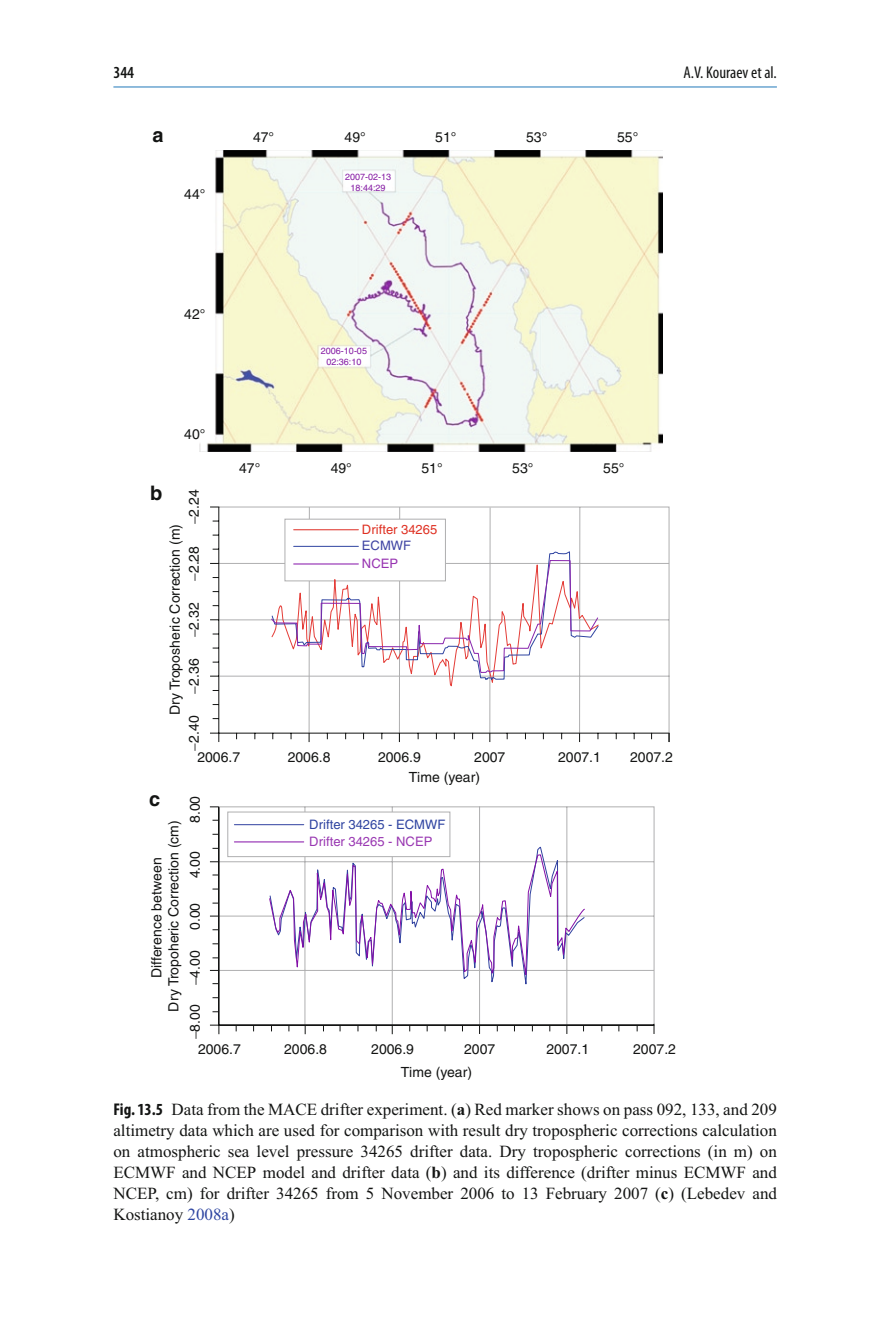
<style>
.page{position:relative;width:879px;height:1333px;background:#fff}
.page>*{position:absolute;margin:0;border:0;box-sizing:border-box;transform-origin:0 0}
.t1{font:700 20px "Helvetica";color:#131413}
.t2{font:17px/21px "Times New Roman";color:#131413;text-align:justify}
.t3{font:condensed 17px "Myriad Pro";color:#131413}
.t4{font:600 condensed 17px "Myriad Pro";color:#131413}
.t5{font:14px/16.8px "Helvetica";color:#131413;text-align:center}
.t6{font:13px "Helvetica";color:#2f44a1}
.t7{font:13px "Helvetica";color:#9938b2}
.t8{font:13px "Helvetica";color:#df3123}
.t9{font:13px "Helvetica";color:#3f44a3}
.t10{font:13px "Helvetica";color:#9733b1}
.t11{font:9px/10.8px "Helvetica";color:#8419a3;text-align:center}
.s1{font-family:"Myriad Pro";font-weight:700;font-stretch:condensed}
.s2{font-weight:700}
.s3{color:#2e45a1}
</style>
<div class="page">
<hr style="left:113px;top:86px;width:664px;height:1px;background:#2178ba">
<svg style="left:210px;top:1024px;width:9px;height:10px"></svg>
<svg style="left:218px;top:806px;width:437px;height:220px"></svg>
<hr style="left:234px;top:824px;width:70px;height:1px;background:#2f409f">
<hr style="left:234px;top:841px;width:70px;height:1px;background:#830ea7">
<svg style="left:269px;top:985px;width:316px;height:9px"></svg>
<svg style="left:268px;top:806px;width:318px;height:179px"></svg>
<img style="left:199px;top:150px;width:463px;height:301px">
<svg style="left:210px;top:506px;width:460px;height:236px"></svg>
<svg style="left:270px;top:506px;width:329px;height:237px"></svg>
<p class="t4" style="left:113px;top:63px;width:22px">344</p>
<p class="t3" style="left:683px;top:63px;width:95px">A.V. Kouraev et al.</p>
<p class="t1" style="left:152px;top:123px;width:13px">a</p>
<p class="t5" style="left:184px;top:185px;width:23px">44°</p>
<p class="t5" style="left:253px;top:128px;width:23px">47°</p>
<p class="t5" style="left:344px;top:128px;width:23px">49°</p>
<p class="t5" style="left:435px;top:128px;width:23px">51°</p>
<p class="t5" style="left:526px;top:128px;width:23px">53°</p>
<p class="t5" style="left:617px;top:128px;width:23px">55°</p>
<p class="t11" style="left:345px;top:171px;width:48px">2007-02-13<br>18:44:29</p>
<p class="t5" style="left:184px;top:306px;width:23px">42°</p>
<p class="t5" style="left:184px;top:426px;width:23px">40°</p>
<p class="t11" style="left:321px;top:345px;width:48px">2006-10-05<br>02:36:10</p>
<p class="t5" style="left:239px;top:459px;width:23px">47°</p>
<p class="t5" style="left:331px;top:459px;width:23px">49°</p>
<p class="t5" style="left:421px;top:459px;width:23px">51°</p>
<p class="t5" style="left:512px;top:459px;width:23px">53°</p>
<p class="t5" style="left:603px;top:459px;width:23px">55°</p>
<p class="t1" style="left:150px;top:481px;width:14px">b</p>
<p class="t5" style="left:186px;top:524px;width:36px;rotate:-90deg">−2.24</p>
<p class="t5" style="left:186px;top:581px;width:36px;rotate:-90deg">−2.28</p>
<p class="t5" style="left:186px;top:637px;width:36px;rotate:-90deg">−2.32</p>
<p class="t5" style="left:186px;top:693px;width:36px;rotate:-90deg">−2.36</p>
<p class="t5" style="left:186px;top:750px;width:36px;rotate:-90deg">−2.40</p>
<p class="t8" style="left:362px;top:522px;width:77px">Drifter 34265</p>
<p class="t9" style="left:362px;top:538px;width:51px">ECMWF</p>
<p class="t10" style="left:362px;top:556px;width:38px">NCEP</p>
<p class="t5" style="left:167px;top:715px;width:193px;rotate:-90deg">Dry Troposheric Correction (m)</p>
<p class="t5" style="left:197px;top:748px;width:44px">2006.7</p>
<p class="t5" style="left:288px;top:748px;width:44px">2006.8</p>
<p class="t5" style="left:378px;top:748px;width:44px">2006.9</p>
<p class="t5" style="left:474px;top:748px;width:33px">2007</p>
<p class="t5" style="left:558px;top:748px;width:44px">2007.1</p>
<p class="t5" style="left:630px;top:748px;width:44px">2007.2</p>
<p class="t1" style="left:149px;top:786px;width:13px">c</p>
<p class="t5" style="left:148px;top:1011px;width:193px;rotate:-90deg">Difference between<br>Dry Tropoheric Correction (cm)</p>
<p class="t5" style="left:187px;top:823px;width:29px;rotate:-90deg">8.00</p>
<p class="t5" style="left:187px;top:878px;width:29px;rotate:-90deg">4.00</p>
<p class="t5" style="left:187px;top:929px;width:29px;rotate:-90deg">0.00</p>
<p class="t5" style="left:187px;top:985px;width:36px;rotate:-90deg">−4.00</p>
<p class="t5" style="left:409px;top:768px;width:73px">Time (year)</p>
<p class="t6" style="left:309px;top:816px;width:137px">Drifter 34265 - ECMWF</p>
<p class="t7" style="left:309px;top:834px;width:125px">Drifter 34265 - NCEP</p>
<p class="t5" style="left:187px;top:1039px;width:36px;rotate:-90deg">−8.00</p>
<p class="t5" style="left:198px;top:1040px;width:44px">2006.7</p>
<p class="t5" style="left:284px;top:1040px;width:44px">2006.8</p>
<p class="t5" style="left:401px;top:1038px;width:73px;line-height:22.4px;text-align:left;text-indent:-29px">2006.9<br>Time (year)</p>
<p class="t5" style="left:464px;top:1040px;width:33px">2007</p>
<p class="t5" style="left:546px;top:1040px;width:44px">2007.1</p>
<p class="t5" style="left:633px;top:1040px;width:44px">2007.2</p>
<p class="t2" style="left:113px;top:1098px;width:665px"><span class="s1">Fig. 13.5</span> Data from the MACE drifter experiment. (<span class="s2">a</span>) Red marker shows on pass 092, 133, and 209 altimetry data which are used for comparison with result dry tropospheric corrections calculation on atmospheric sea level pressure 34265 drifter data. Dry tropospheric corrections (in m) on ECMWF and NCEP model and drifter data (<span class="s2">b</span>) and its difference (drifter minus ECMWF and NCEP, cm) for drifter 34265 from 5 November 2006 to 13 February 2007 (<span class="s2">c</span>) (Lebedev and Kostianoy <span class="s3">2008a</span>)</p>
</div>
